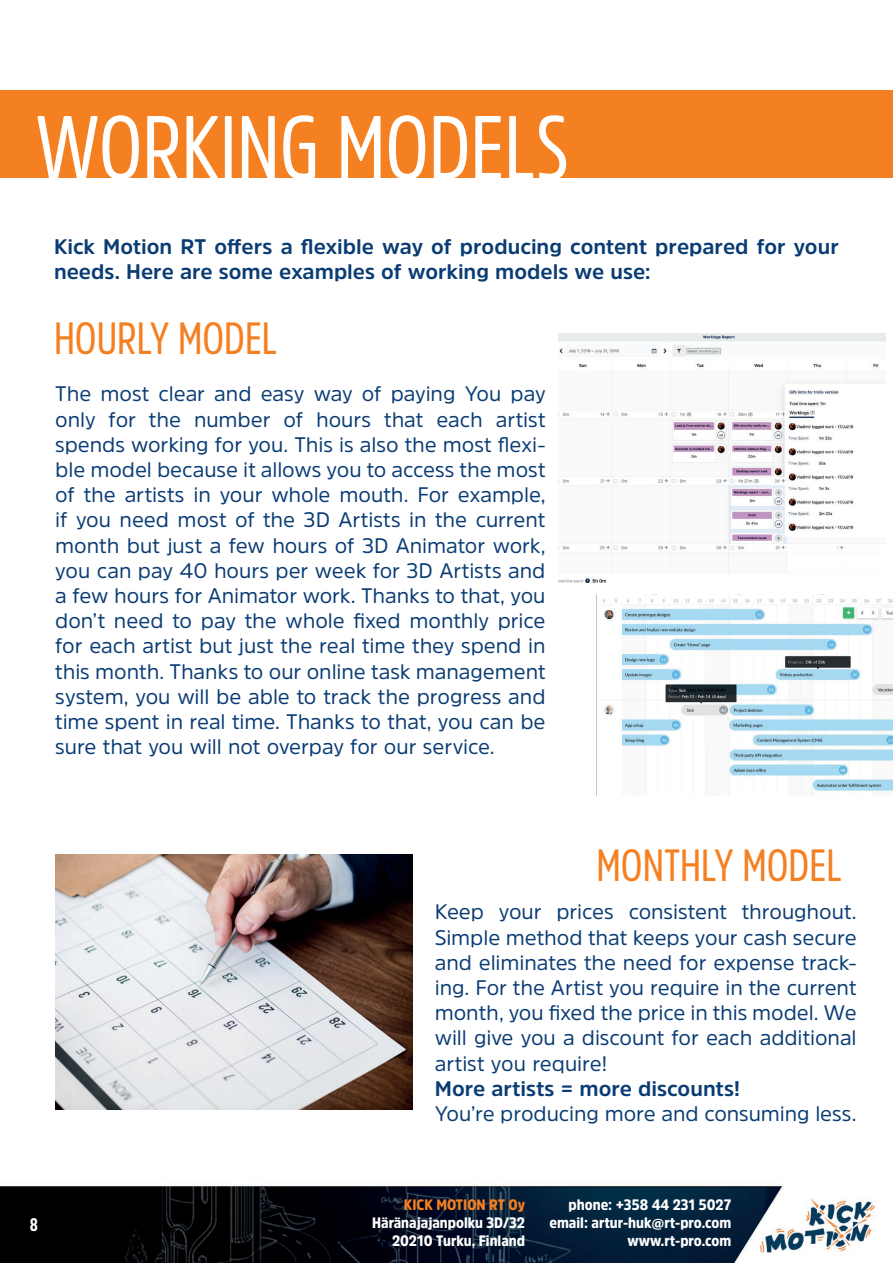
<style>
.page{position:relative;width:893px;height:1263px;background:#fff}
.page>*{position:absolute;margin:0;border:0;box-sizing:border-box;transform-origin:0 0}
.t1{font:90px "Amsi Pro Cond";color:#fff}
.t2{font:45px "Amsi Pro Cond";color:#f58021}
.t3{font:21px/25.2px "Amsi Pro";letter-spacing:-.005em;color:#0a3c74;text-align:justify}
.t4{font:700 21px/25.2px "Amsi Pro";color:#0a3c74}
.t5{font:700 18px "Amsi Pro Condensed";color:#fff}
.t6{font:900 15px/18px "Amsi Pro Narw";color:#fff;text-align:right}
.t7{font:900 15px "Amsi Pro Narw";color:#f58021}
</style>
<div class="page">
<img style="left:0;top:333px;width:886px;height:930px">
<div style="left:0;top:90px;width:893px;height:88px;background:#f58021"></div>
<img style="left:558px;top:334px;width:327px;height:248px">
<img style="left:596px;top:594px;width:297px;height:201px">
<img style="left:55px;top:855px;width:358px;height:254px">
<h1 class="t1" style="left:35px;top:86px;width:536px">WORKING MODELS</h1>
<p class="t4" style="left:54px;top:233px;width:786px">Kick Motion RT offers a flexible way of producing content prepared for your needs. Here are some examples of working models we use:</p>
<h2 class="t2" style="left:54px;top:307px;width:225px">HOURLY MODEL</h2>
<p class="t3" style="left:55px;top:381px;width:492px">The most clear and easy way of paying You pay only for the number of hours that each artist spends working for you. This is also the most flexi&shy;ble model because it allows you to access the most of the artists in your whole mouth. For example, if you need most of the 3D Artists in the current month but just a few hours of 3D Animator work, you can pay 40 hours per week for 3D Artists and a few hours for Animator work. Thanks to that, you don’t need to pay the whole fixed monthly price for each artist but just the real time they spend in this month. Thanks to our online task management system, you will be able to track the progress and time spent in real time. Thanks to that, you can be sure that you will not overpay for our service.</p>
<h2 class="t2" style="left:597px;top:834px;width:247px">MONTHLY MODEL</h2>
<p class="t5" style="left:30px;top:1210px;width:10px">8</p>
<p class="t3" style="left:435px;top:899px;width:423px">Keep your prices consistent throughout.<br>Simple method that keeps your cash secure and eliminates the need for expense track&shy;ing. For the Artist you require in the current month, you fixed the price in this model. We will give you a discount for each additional artist you require!</p>
<p class="t4" style="left:435px;top:1075px;width:307px">More artists = more discounts!</p>
<p class="t3" style="left:435px;top:1100px;width:423px">You’re producing more and consuming less.</p>
<p class="t7" style="left:404px;top:1194px;width:123px">KICK MOTION RT Oy</p>
<p class="t6" style="left:372px;top:1213px;width:154px">Häränajajanpolku 3D/32<br>20210 Turku, Finland</p>
<p class="t6" style="left:549px;top:1195px;width:183px">phone: +358 44 231 5027 email: artur-huk@rt-pro.com www.rt-pro.com</p>
</div>
